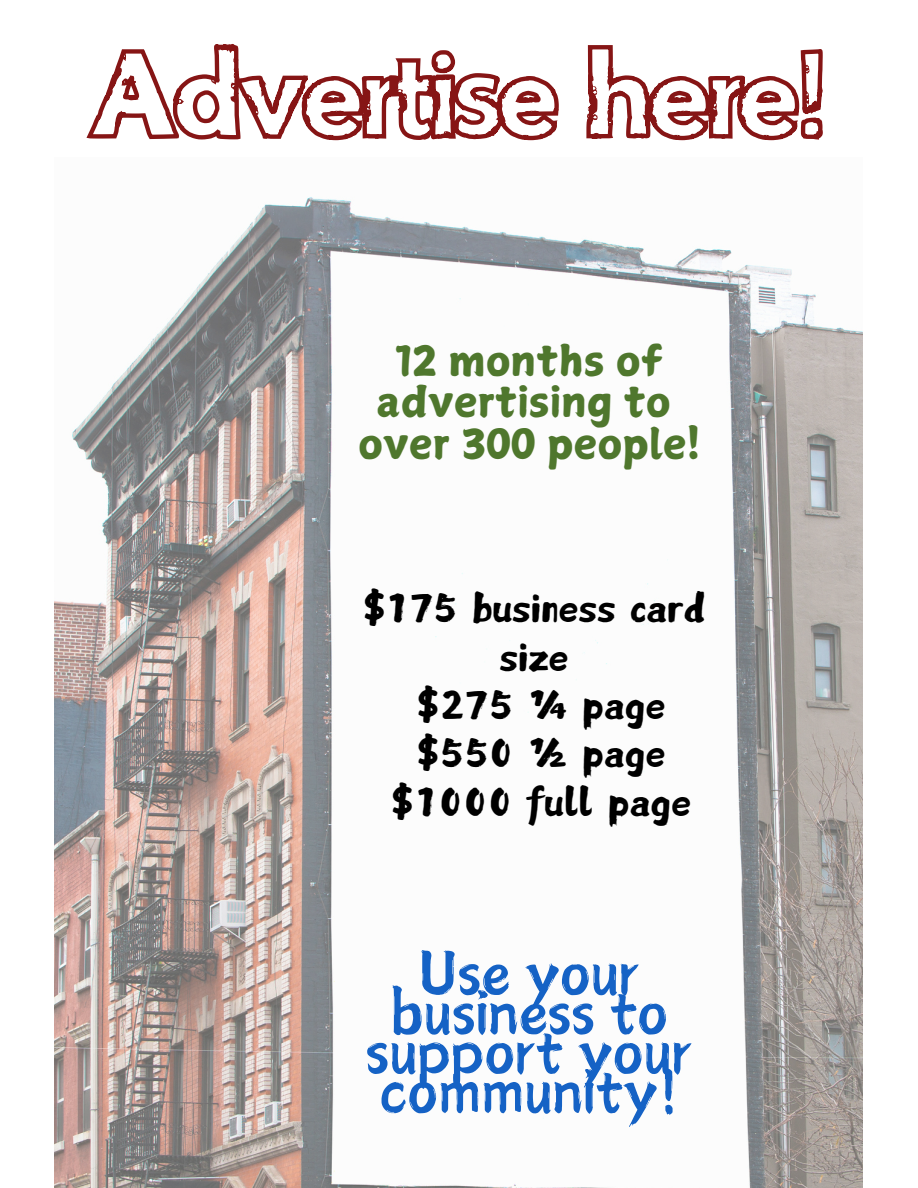
<style>
.page{position:relative;width:918px;height:1188px;background:#fff}
.page>*{position:absolute;margin:0;border:0;box-sizing:border-box;transform-origin:0 0}
.t1{font:57px "Canva Yi Cai Latin";letter-spacing:.01em;color:#1562c5}
.t2{font:48px/48.3px "Canva Handwriting Style Latin";letter-spacing:.01em;color:#000;text-align:center}
.t3{font:40.5px/41.7px "Canva Surname Fu";letter-spacing:.01em;color:#4f772d;text-align:center}
</style>
<div class="page">
<img style="left:55px;top:327px;width:808px;height:861px">
<svg style="left:85px;top:44px;width:741px;height:326px"></svg>
<h1 class="t3" style="left:376px;top:340px;width:296px">12 months of advertising to</h1>
<p class="t3" style="left:358px;top:423px;width:343px">over 300 people!</p>
<p class="t2" style="left:363px;top:584px;width:344px">$175 business card size<br>$275 ¼ page $550 ½ page $1000 full page</p>
<h3 class="t1" style="left:419px;top:944px;width:222px">Use your</h3>
<h3 class="t1" style="left:390px;top:984px;width:279px">business to</h3>
<h3 class="t1" style="left:366px;top:1023px;width:328px">support your</h3>
<h3 class="t1" style="left:380px;top:1063px;width:300px">community!</h3>
</div>
